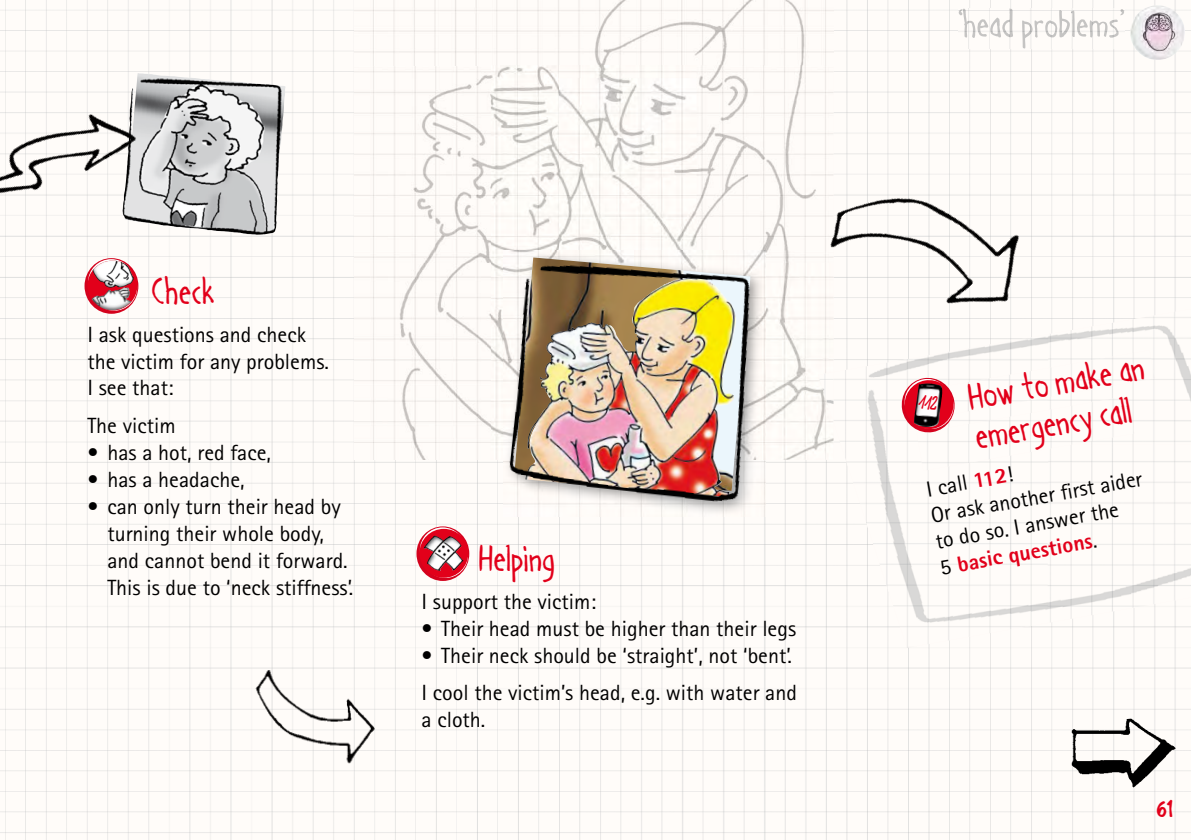
<style>
.page{position:relative;width:1191px;height:840px;background:#fff}
.page>*{position:absolute;margin:0;border:0;box-sizing:border-box;transform-origin:0 0}
.t1{font:40px/40px "Handage AOE";letter-spacing:.03em;color:#e2001a}
.t2{font:24px "Handage AOE Bold";color:#e2001a}
.t3{font:22px/26.4px "Rotis Sans Serif";color:#000}
.s1{font-weight:800;color:#e2001a}
</style>
<div class="page">
<img style="left:0;top:0;width:1191px;height:839px">
<img style="left:354px;top:66px;width:205px;height:393px">
<img style="left:354px;top:0;width:479px;height:66px">
<img style="left:559px;top:65px;width:137px;height:175px">
<img style="left:779px;top:262px;width:54px;height:197px">
<img style="left:696px;top:65px;width:137px;height:197px">
<img style="left:862px;top:512px;width:186px;height:135px">
<img style="left:1047px;top:309px;width:144px;height:313px">
<img style="left:833px;top:334px;width:215px;height:178px">
<img style="left:818px;top:372px;width:15px;height:50px">
<img style="left:946px;top:350px;width:208px;height:63px">
<img style="left:916px;top:396px;width:218px;height:74px">
<img style="left:244px;top:663px;width:147px;height:103px">
<img style="left:821px;top:191px;width:247px;height:134px">
<img style="left:1068px;top:716px;width:112px;height:78px">
<svg style="left:416px;top:526px;width:53px;height:54px"></svg>
<svg style="left:419px;top:528px;width:49px;height:49px"></svg>
<img style="left:424px;top:535px;width:11px;height:31px">
<img style="left:122px;top:73px;width:164px;height:162px">
<img style="left:503px;top:508px;width:262px;height:8px">
<img style="left:496px;top:240px;width:283px;height:268px">
<img style="left:0;top:107px;width:146px;height:90px">
<svg style="left:84px;top:258px;width:54px;height:55px"></svg>
<svg style="left:87px;top:260px;width:50px;height:50px"></svg>
<img style="left:93px;top:260px;width:34px;height:10px">
<img style="left:93px;top:270px;width:31px;height:17px">
<img style="left:92px;top:287px;width:39px;height:23px">
<img style="left:958px;top:9px;width:166px;height:39px">
<img style="left:1130px;top:5px;width:55px;height:55px;border-radius:27px">
<svg style="left:899px;top:375px;width:57px;height:59px"></svg>
<h1 class="t1" style="left:152px;top:272px;width:63px">Check</h1>
<p class="t3" style="left:87px;top:321px;width:243px">I ask questions and check the victim for any problems.<br>I see that:</p>
<p class="t3" style="left:87px;top:411px;width:90px">The victim</p>
<p class="t3" style="left:87px;top:438px;width:185px">• has a hot, red face,</p>
<p class="t3" style="left:87px;top:465px;width:159px">• has a headache,</p>
<p class="t3" style="left:107px;top:492px;width:247px;line-height:27px;text-indent:-20px">• can only turn their head by turning their whole body, and cannot bend it forward.<br>This is due to ‘neck stiffness’.</p>
<h1 class="t1" style="left:479px;top:538px;width:77px">Helping</h1>
<p class="t3" style="left:421px;top:587px;width:176px">I support the victim:</p>
<p class="t3" style="left:421px;top:614px;width:376px">• Their head must be higher than their legs</p>
<p class="t3" style="left:421px;top:635px;width:377px;line-height:37.8px">• Their neck should be ‘straight’, not ‘bent’.<br>I cool the victim’s head, e.g. with water and</p>
<p class="t3" style="left:421px;top:706px;width:65px">a cloth.</p>
<h1 class="t1" style="left:965px;top:378px;width:179px;rotate:-10deg">How to make an emergency call</h1>
<p class="t3" style="left:924px;top:476px;width:216px;rotate:-10deg">I call <span class="s1">112</span>!<br>Or ask another fi rst aider to do so. I answer the<br>5 <span class="s1">basic questions</span>.</p>
<p class="t2" style="left:1157px;top:794px;width:17px">61</p>
</div>
